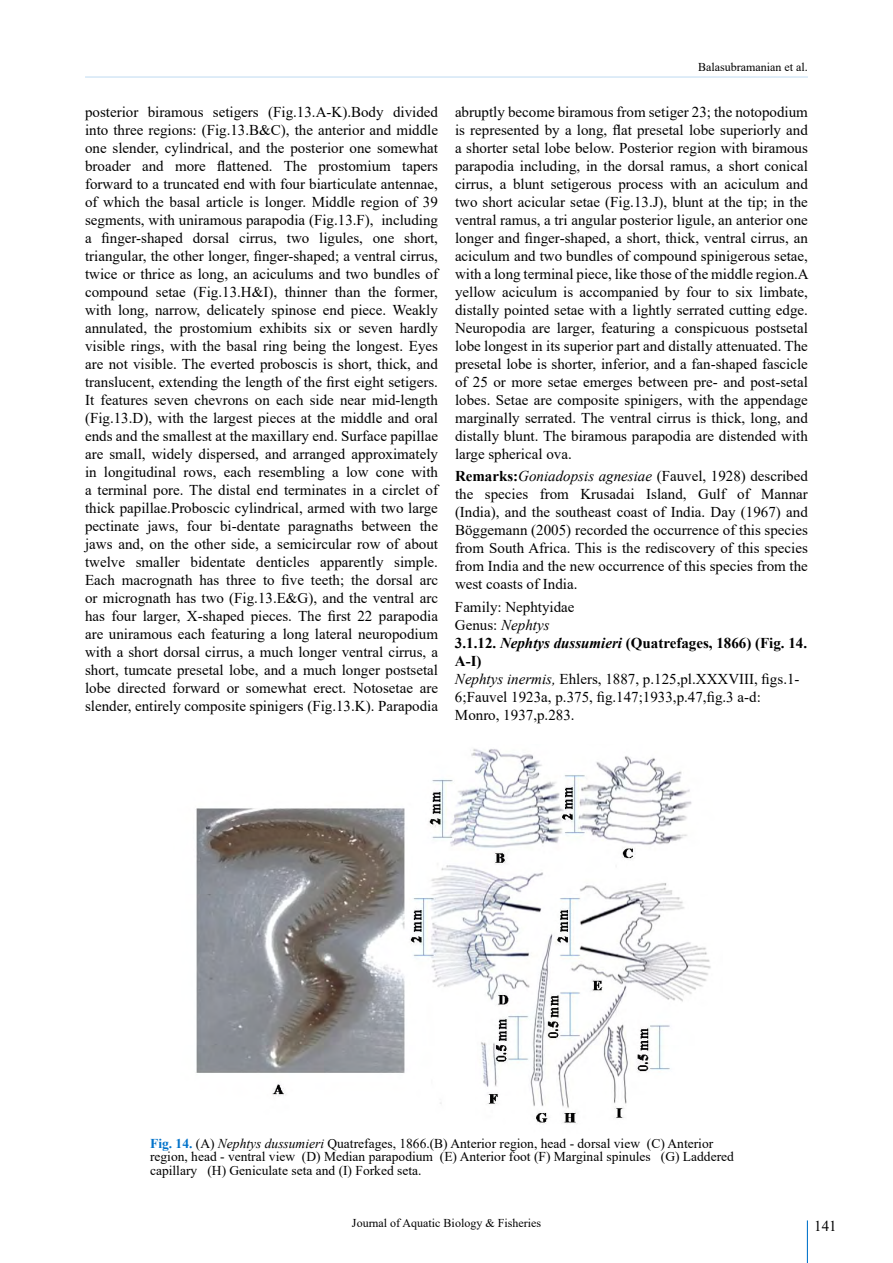
<style>
.page{position:relative;width:893px;height:1263px;background:#fff}
.page>*{position:absolute;margin:0;border:0;box-sizing:border-box;transform-origin:0 0}
.t1{font:15px/18px "Times New Roman";color:#000;text-align:justify}
.t2{font:13.5px/13.5px "Times New Roman";color:#000}
.t3{font:12px "Times New Roman";color:#000}
.s1{font-weight:700}
.s2{font-style:italic}
.s3{font-weight:700;font-style:italic}
.s4{font-weight:700;color:#0072ca}
</style>
<div class="page">
<hr style="left:85px;top:76px;width:723px;height:2px;background:#0072ca">
<hr style="left:807px;top:1220px;width:1px;height:43px;background:#0072ca">
<img style="left:196px;top:748px;width:515px;height:376px">
<p class="t1" style="left:85px;top:102px;width:354px">posterior biramous setigers (Fig.13.A-K).Body divided into three regions: (Fig.13.B&amp;C), the anterior and middle one slender, cylindrical, and the posterior one somewhat broader and more flattened. The prostomium tapers forward to a truncated end with four biarticulate antennae, of which the basal article is longer. Middle region of 39 segments, with uniramous parapodia (Fig.13.F), including a finger-shaped dorsal cirrus, two ligules, one short, triangular, the other longer, finger-shaped; a ventral cirrus, twice or thrice as long, an aciculums and two bundles of compound setae (Fig.13.H&amp;I), thinner than the former, with long, narrow, delicately spinose end piece. Weakly annulated, the prostomium exhibits six or seven hardly visible rings, with the basal ring being the longest. Eyes are not visible. The everted proboscis is short, thick, and translucent, extending the length of the first eight setigers.<br>It features seven chevrons on each side near mid-length (Fig.13.D), with the largest pieces at the middle and oral ends and the smallest at the maxillary end. Surface papillae are small, widely dispersed, and arranged approximately in longitudinal rows, each resembling a low cone with a terminal pore. The distal end terminates in a circlet of thick papillae.Proboscic cylindrical, armed with two large pectinate jaws, four bi-dentate paragnaths between the jaws and, on the other side, a semicircular row of about twelve smaller bidentate denticles apparently simple.<br>Each macrognath has three to five teeth; the dorsal arc or micrognath has two (Fig.13.E&amp;G), and the ventral arc has four larger, X-shaped pieces. The first 22 parapodia are uniramous each featuring a long lateral neuropodium with a short dorsal cirrus, a much longer ventral cirrus, a short, tumcate presetal lobe, and a much longer postsetal lobe directed forward or somewhat erect. Notosetae are slender, entirely composite spinigers (Fig.13.K). Parapodia</p>
<p class="t3" style="left:698px;top:59px;width:111px">Balasubramanian et al.</p>
<p class="t1" style="left:455px;top:102px;width:355px">abruptly become biramous from setiger 23; the notopodium is represented by a long, flat presetal lobe superiorly and a shorter setal lobe below. Posterior region with biramous parapodia including, in the dorsal ramus, a short conical cirrus, a blunt setigerous process with an aciculum and two short acicular setae (Fig.13.J), blunt at the tip; in the ventral ramus, a tri angular posterior ligule, an anterior one longer and finger-shaped, a short, thick, ventral cirrus, an aciculum and two bundles of compound spinigerous setae, with a long terminal piece, like those of the middle region.A yellow aciculum is accompanied by four to six limbate, distally pointed setae with a lightly serrated cutting edge.<br>Neuropodia are larger, featuring a conspicuous postsetal lobe longest in its superior part and distally attenuated. The presetal lobe is shorter, inferior, and a fan-shaped fascicle of 25 or more setae emerges between pre- and post-setal lobes. Setae are composite spinigers, with the appendage marginally serrated. The ventral cirrus is thick, long, and distally blunt. The biramous parapodia are distended with large spherical ova.</p>
<p class="t1" style="left:455px;top:466px;width:354px"><span class="s1">Remarks:</span><span class="s2">Goniadopsis agnesiae</span> (Fauvel, 1928) described the species from Krusadai Island, Gulf of Mannar (India), and the southeast coast of India. Day (1967) and Böggemann (2005) recorded the occurrence of this species from South Africa. This is the rediscovery of this species from India and the new occurrence of this species from the west coasts of India.</p>
<p class="t1" style="left:455px;top:597px;width:354px;text-align:left">Family: Nephtyidae<br>Genus: <span class="s2">Nephtys<br></span><span class="s1">3.1.12.</span> <span class="s3">Nephtys dussumieri</span> <span class="s1">(Quatrefages, 1866) (Fig. 14.<br>A-I)<br></span><span class="s2">Nephtys inermis,</span> Ehlers, 1887, p.125,pl.XXXVIII, figs.1- 6;Fauvel 1923a, p.375, fig.147;1933,p.47,fig.3 a-d:<br>Monro, 1937,p.283.</p>
<p class="t2" style="left:150px;top:1136px;width:585px"><span class="s4">Fig. 14.</span> (A) <span class="s2">Nephtys dussumieri</span> Quatrefages, 1866.(B) Anterior region, head - dorsal view (C) Anterior region, head - ventral view (D) Median parapodium (E) Anterior foot (F) Marginal spinules (G) Laddered capillary (H) Geniculate seta and (I) Forked seta.</p>
<p class="t3" style="left:352px;top:1214px;width:190px">Journal of Aquatic Biology &amp; Fisheries</p>
<p class="t1" style="left:814px;top:1216px;width:24px">141</p>
</div>
